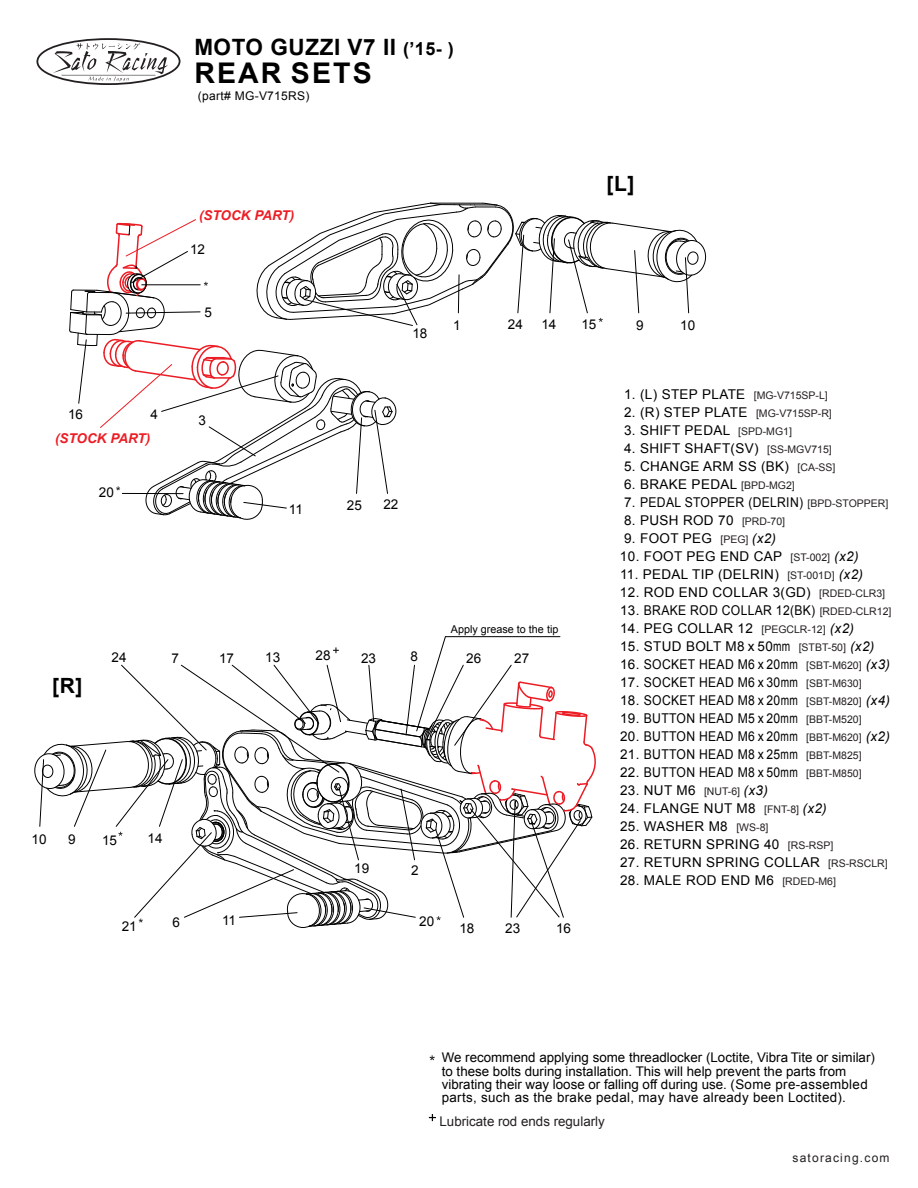
<style>
.page{position:relative;width:918px;height:1188px;background:#fff}
.page>*{position:absolute;margin:0;border:0;box-sizing:border-box;transform-origin:0 0}
.t1{font:700 28.5px "Arial";letter-spacing:.075em;color:#000}
.t2{font:700 22.5px "Arial";letter-spacing:.025em;color:#000}
.t3{font:700 21px "Arial";color:#000}
.t4{font:13.5px "Arial";letter-spacing:.025em;color:#000}
.t5{font:italic 700 13.5px "Arial";color:#ec1c24}
.t6{font:13.35px/13.4px "Arial";color:#000}
.t7{font:13.35px "Arial";color:#231f20}
.t8{font:12px "Arial";letter-spacing:.025em;color:#000}
.t9{font:12px "Arial";letter-spacing:.1em;color:#231f20}
.t10{font:10.8px "Arial";color:#000}
.s1{font-size:18px}
.s2{font-size:10.5px;color:#231f20}
.s3{font-style:italic}
</style>
<div class="page">
<svg style="left:429px;top:1114px;width:7px;height:7px"></svg>
<svg style="left:430px;top:1055px;width:5px;height:5px"></svg>
<svg style="left:37px;top:39px;width:143px;height:45px"></svg>
<div style="left:36px;top:38px;width:145px;height:47px;border:2px solid #231f20;border-radius:50%"></div>
<svg style="left:53px;top:43px;width:115px;height:38px"></svg>
<svg style="left:34px;top:636px;width:562px;height:292px"></svg>
<svg style="left:69px;top:202px;width:638px;height:318px"></svg>
<h2 class="t2" style="left:194px;top:32px;width:261px">MOTO GUZZI V7 II <span class="s1">(’15- )</span></h2>
<h1 class="t1" style="left:194px;top:54px;width:179px">REAR SETS</h1>
<p class="t8" style="left:198px;top:87px;width:113px">(part# MG-V715RS)</p>
<p class="t5" style="left:199px;top:206px;width:97px">(STOCK PART)</p>
<p class="t4" style="left:190px;top:240px;width:17px">12</p>
<h3 class="t3" style="left:607px;top:169px;width:29px">[L]</h3>
<p class="t4" style="left:205px;top:303px;width:9px">5</p>
<p class="t4" style="left:412px;top:324px;width:17px">18</p>
<p class="t4" style="left:453px;top:317px;width:9px">1</p>
<p class="t4" style="left:508px;top:316px;width:17px">24</p>
<p class="t4" style="left:581px;top:315px;width:17px">15</p>
<p class="t4" style="left:636px;top:317px;width:9px">9</p>
<p class="t4" style="left:680px;top:317px;width:17px">10</p>
<p class="t4" style="left:541px;top:315px;width:17px">14</p>
<p class="t4" style="left:68px;top:405px;width:17px">16</p>
<p class="t4" style="left:150px;top:406px;width:9px">4</p>
<p class="t5" style="left:55px;top:429px;width:97px">(STOCK PART)</p>
<p class="t4" style="left:99px;top:484px;width:17px">20</p>
<p class="t4" style="left:198px;top:411px;width:9px">3</p>
<p class="t4" style="left:289px;top:501px;width:16px">11</p>
<p class="t4" style="left:347px;top:496px;width:17px">25</p>
<p class="t4" style="left:383px;top:495px;width:17px">22</p>
<h3 class="t3" style="left:52px;top:672px;width:32px">[R]</h3>
<p class="t4" style="left:112px;top:648px;width:17px">24</p>
<p class="t4" style="left:172px;top:649px;width:9px">7</p>
<p class="t10" style="left:451px;top:622px;width:109px">Apply grease to the tip</p>
<p class="t4" style="left:316px;top:647px;width:17px">28</p>
<p class="t4" style="left:466px;top:649px;width:17px">26</p>
<p class="t4" style="left:219px;top:649px;width:17px">17</p>
<p class="t4" style="left:410px;top:648px;width:9px">8</p>
<p class="t4" style="left:265px;top:648px;width:17px">13</p>
<p class="t4" style="left:514px;top:649px;width:17px">27</p>
<p class="t4" style="left:361px;top:649px;width:17px">23</p>
<p class="t4" style="left:32px;top:830px;width:17px">10</p>
<p class="t4" style="left:68px;top:830px;width:9px">9</p>
<p class="t4" style="left:102px;top:831px;width:17px">15</p>
<p class="t4" style="left:148px;top:829px;width:17px">14</p>
<p class="t4" style="left:122px;top:917px;width:17px">21</p>
<p class="t4" style="left:173px;top:914px;width:9px">6</p>
<p class="t4" style="left:354px;top:860px;width:17px">19</p>
<p class="t4" style="left:411px;top:862px;width:9px">2</p>
<p class="t4" style="left:222px;top:911px;width:16px">11</p>
<p class="t4" style="left:419px;top:913px;width:17px">20</p>
<p class="t4" style="left:459px;top:919px;width:17px">18</p>
<p class="t4" style="left:556px;top:919px;width:17px">16</p>
<p class="t4" style="left:505px;top:919px;width:17px">23</p>
<p class="t4" style="left:624px;top:385px;width:205px">1. (L) STEP PLATE <span class="s2">[MG-V715SP-L]</span></p>
<p class="t4" style="left:624px;top:403px;width:209px">2. (R) STEP PLATE <span class="s2">[MG-V715SP-R]</span></p>
<p class="t4" style="left:624px;top:421px;width:169px">3. SHIFT PEDAL <span class="s2">[SPD-MG1]</span></p>
<p class="t4" style="left:624px;top:439px;width:209px">4. SHIFT SHAFT(SV) <span class="s2">[SS-MGV715]</span></p>
<p class="t4" style="left:624px;top:457px;width:213px">5. CHANGE ARM SS (BK) <span class="s2">[CA-SS]</span></p>
<p class="t4" style="left:624px;top:475px;width:172px">6. BRAKE PEDAL <span class="s2">[BPD-MG2]</span></p>
<p class="t4" style="left:624px;top:493px;width:266px">7. PEDAL STOPPER (DELRIN) <span class="s2">[BPD-STOPPER]</span></p>
<p class="t4" style="left:624px;top:511px;width:163px">8. PUSH ROD 70 <span class="s2">[PRD-70]</span></p>
<p class="t4" style="left:624px;top:529px;width:154px">9. FOOT PEG <span class="s2">[PEG]</span> <span class="s3">(x2)</span></p>
<p class="t4" style="left:620px;top:547px;width:240px">10. FOOT PEG END CAP <span class="s2">[ST-002]</span> <span class="s3">(x2)</span></p>
<p class="t4" style="left:620px;top:565px;width:245px">11. PEDAL TIP (DELRIN) <span class="s2">[ST-001D]</span> <span class="s3">(x2)</span></p>
<p class="t4" style="left:620px;top:583px;width:267px">12. ROD END COLLAR 3(GD) <span class="s2">[RDED-CLR3]</span></p>
<p class="t4" style="left:620px;top:601px;width:273px">13. BRAKE ROD COLLAR 12(BK) <span class="s2">[RDED-CLR12]</span></p>
<p class="t4" style="left:620px;top:619px;width:236px">14. PEG COLLAR 12 <span class="s2">[PEGCLR-12]</span> <span class="s3">(x2)</span></p>
<p class="t4" style="left:620px;top:637px;width:256px">15. STUD BOLT M8 x 50mm <span class="s2">[STBT-50]</span> <span class="s3">(x2)</span></p>
<p class="t4" style="left:620px;top:655px;width:272px">16. SOCKET HEAD M6 x 20mm <span class="s2">[SBT-M620]</span> <span class="s3">(x3)</span></p>
<p class="t4" style="left:620px;top:673px;width:243px">17. SOCKET HEAD M6 x 30mm <span class="s2">[SBT-M630]</span></p>
<p class="t4" style="left:620px;top:691px;width:272px">18. SOCKET HEAD M8 x 20mm <span class="s2">[SBT-M820]</span> <span class="s3">(x4)</span></p>
<p class="t4" style="left:620px;top:709px;width:243px">19. BUTTON HEAD M5 x 20mm <span class="s2">[BBT-M520]</span></p>
<p class="t4" style="left:620px;top:727px;width:272px">20. BUTTON HEAD M6 x 20mm <span class="s2">[BBT-M620]</span> <span class="s3">(x2)</span></p>
<p class="t4" style="left:620px;top:745px;width:243px">21. BUTTON HEAD M8 x 25mm <span class="s2">[BBT-M825]</span></p>
<p class="t4" style="left:620px;top:763px;width:243px">22. BUTTON HEAD M8 x 50mm <span class="s2">[BBT-M850]</span></p>
<p class="t4" style="left:620px;top:781px;width:149px">23. NUT M6 <span class="s2">[NUT-6]</span> <span class="s3">(x3)</span></p>
<p class="t4" style="left:620px;top:799px;width:208px">24. FLANGE NUT M8 <span class="s2">[FNT-8]</span> <span class="s3">(x2)</span></p>
<p class="t4" style="left:620px;top:817px;width:150px">25. WASHER M8 <span class="s2">[WS-8]</span></p>
<p class="t4" style="left:620px;top:835px;width:215px">26. RETURN SPRING 40 <span class="s2">[RS-RSP]</span></p>
<p class="t4" style="left:620px;top:853px;width:269px">27. RETURN SPRING COLLAR <span class="s2">[RS-RSCLR]</span></p>
<p class="t4" style="left:620px;top:871px;width:218px">28. MALE ROD END M6 <span class="s2">[RDED-M6]</span></p>
<p class="t6" style="left:442px;top:1051px;width:435px">We recommend applying some threadlocker (Loctite, Vibra Tite or similar) to these bolts during installation. This will help prevent the parts from vibrating their way loose or falling off during use. (Some pre-assembled parts, such as the brake pedal, may have already been Loctited).</p>
<p class="t7" style="left:440px;top:1112px;width:167px">Lubricate rod ends regularly</p>
<p class="t9" style="left:793px;top:1150px;width:98px">satoracing.com</p>
</div>
